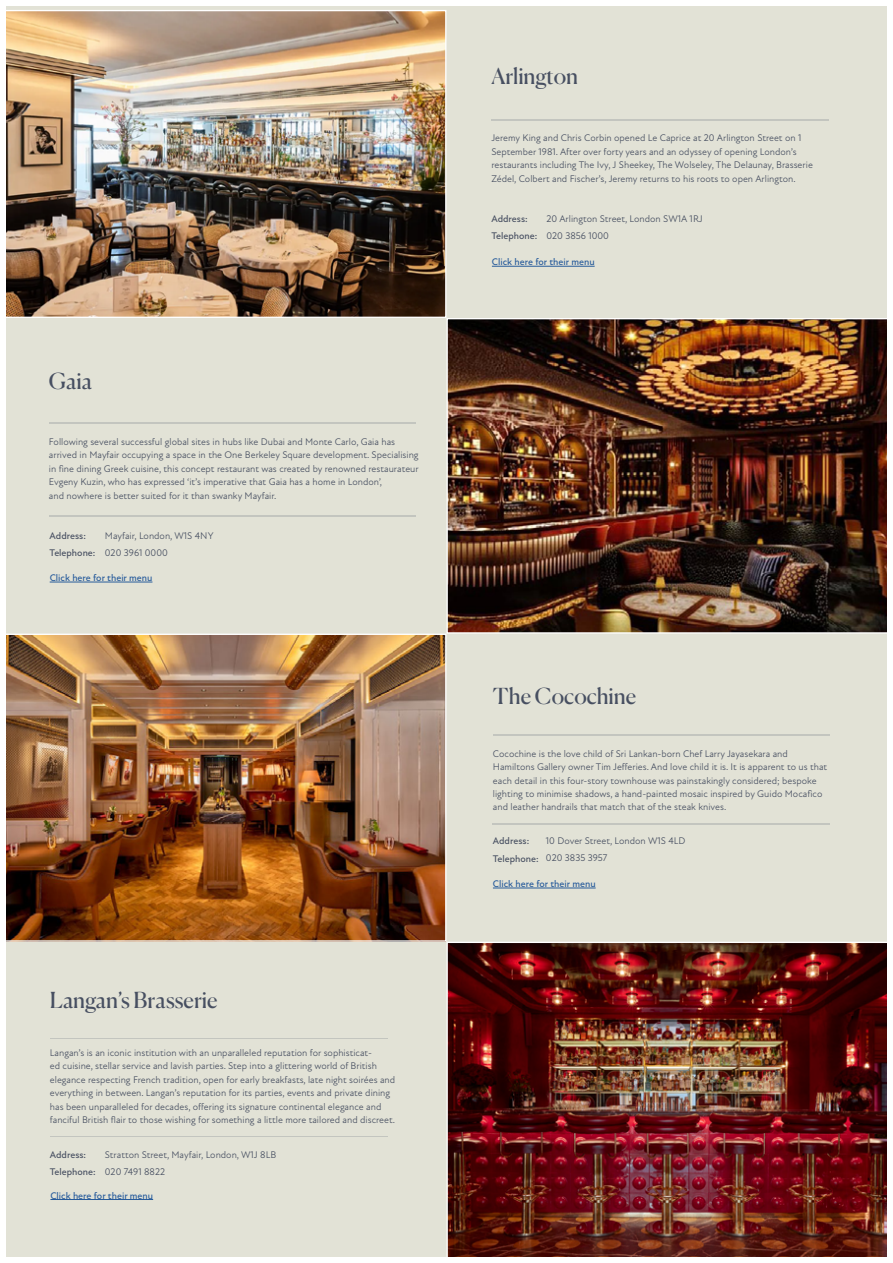
<style>
.page{position:relative;width:893px;height:1263px;background:#e2e2d6}
.page>*{position:absolute;margin:0;border:0;box-sizing:border-box;transform-origin:0 0}
.t1{font:22.05px "Canela";color:#474f61}
.t2{font:9.75px/13.5px "New Atten";color:#474f61}
.t3{font:500 9.75px "New Atten";color:#275b9b}
.t4{font:500 9.75px/17.1px "New Atten";color:#474f61}
</style>
<div class="page">
<img style="left:448px;top:944px;width:439px;height:313px">
<img style="left:6px;top:636px;width:438px;height:304px">
<div style="left:0;top:0;width:893px;height:6px;background:#fff"></div>
<hr style="left:492px;top:266px;width:103px;height:1px;background:#275b9b">
<hr style="left:50px;top:582px;width:102px;height:1px;background:#275b9b">
<hr style="left:493px;top:888px;width:103px;height:1px;background:#275b9b">
<hr style="left:491px;top:119px;width:338px;height:1px;background:#474f61">
<hr style="left:49px;top:422px;width:367px;height:1px;background:#474f61">
<hr style="left:49px;top:515px;width:367px;height:2px;background:#474f61">
<hr style="left:493px;top:735px;width:337px;height:1px;background:#474f61">
<hr style="left:492px;top:823px;width:338px;height:1px;background:#474f61">
<img style="left:6px;top:12px;width:438px;height:304px">
<img style="left:448px;top:320px;width:439px;height:312px">
<div style="left:0;top:0;width:6px;height:1262px;background:#fff"></div>
<div style="left:0;top:1257px;width:893px;height:6px;background:#fff"></div>
<div style="left:887px;top:0;width:6px;height:1262px;background:#fff"></div>
<hr style="left:50px;top:1199px;width:103px;height:1px;background:#275b9b">
<hr style="left:50px;top:1038px;width:338px;height:1px;background:#474f61">
<hr style="left:50px;top:1136px;width:338px;height:1px;background:#474f61">
<h1 class="t1" style="left:49px;top:364px;width:45px">Gaia</h1>
<p class="t2" style="left:49px;top:435px;width:371px">Following several successful global sites in hubs like Dubai and Monte Carlo, Gaia has arrived in Mayfair occupying a space in the One Berkeley Square development. Specialising in fine dining Greek cuisine, this concept restaurant was created by renowned restaurateur Evgeny Kuzin, who has expressed ‘it’s imperative that Gaia has a home in London’,<br>and nowhere is better suited for it than swanky Mayfair.</p>
<p class="t4" style="left:50px;top:527px;width:47px">Address:<br>Telephone:</p>
<p class="t2" style="left:105px;top:527px;width:110px;line-height:17.1px">Mayfair, London, W1S 4NY<br>020 3961 0000</p>
<p class="t3" style="left:50px;top:572px;width:104px">Click here for their menu</p>
<h1 class="t1" style="left:50px;top:983px;width:169px">Langan’s Brasserie</h1>
<p class="t2" style="left:50px;top:1046px;width:347px">Langan’s is an iconic institution with an unparalleled reputation for sophisticat-<br>ed cuisine, stellar service and lavish parties. Step into a glittering world of British elegance respecting French tradition, open for early breakfasts, late night soirées and everything in between. Langan’s reputation for its parties, events and private dining has been unparalleled for decades, offering its signature continental elegance and fanciful British flair to those wishing for something a little more tailored and discreet.</p>
<p class="t4" style="left:50px;top:1146px;width:47px">Address:<br>Telephone:</p>
<p class="t2" style="left:105px;top:1146px;width:173px;line-height:17.1px">Stratton Street, Mayfair, London, W1J 8LB<br>020 7491 8822</p>
<p class="t3" style="left:50px;top:1189px;width:104px">Click here for their menu</p>
<h1 class="t1" style="left:491px;top:59px;width:88px">Arlington</h1>
<p class="t2" style="left:491px;top:131px;width:323px">Jeremy King and Chris Corbin opened Le Caprice at 20 Arlington Street on 1<br>September 1981. After over forty years and an odyssey of opening London’s restaurants including The Ivy, J Sheekey, The Wolseley, The Delaunay, Brasserie Zédel, Colbert and Fischer’s, Jeremy returns to his roots to open Arlington.</p>
<p class="t4" style="left:491px;top:211px;width:47px">Address:<br>Telephone:</p>
<p class="t2" style="left:546px;top:210px;width:158px;line-height:17.1px">20 Arlington Street, London SW1A 1RJ<br>020 3856 1000</p>
<p class="t3" style="left:492px;top:256px;width:104px">Click here for their menu</p>
<h1 class="t1" style="left:493px;top:679px;width:145px">The Cocochine</h1>
<p class="t2" style="left:493px;top:746px;width:336px">Cocochine is the love child of Sri Lankan-born Chef Larry Jayasekara and Hamiltons Gallery owner Tim Jefferies. And love child it is. It is apparent to us that each detail in this four-story townhouse was painstakingly considered; bespoke lighting to minimise shadows, a hand-painted mosaic inspired by Guido Mocafico and leather handrails that match that of the steak knives.</p>
<p class="t4" style="left:493px;top:833px;width:47px">Address:<br>Telephone:</p>
<p class="t2" style="left:546px;top:832px;width:141px;line-height:17.1px">10 Dover Street, London W1S 4LD<br>020 3835 3957</p>
<p class="t3" style="left:493px;top:878px;width:104px">Click here for their menu</p>
</div>
